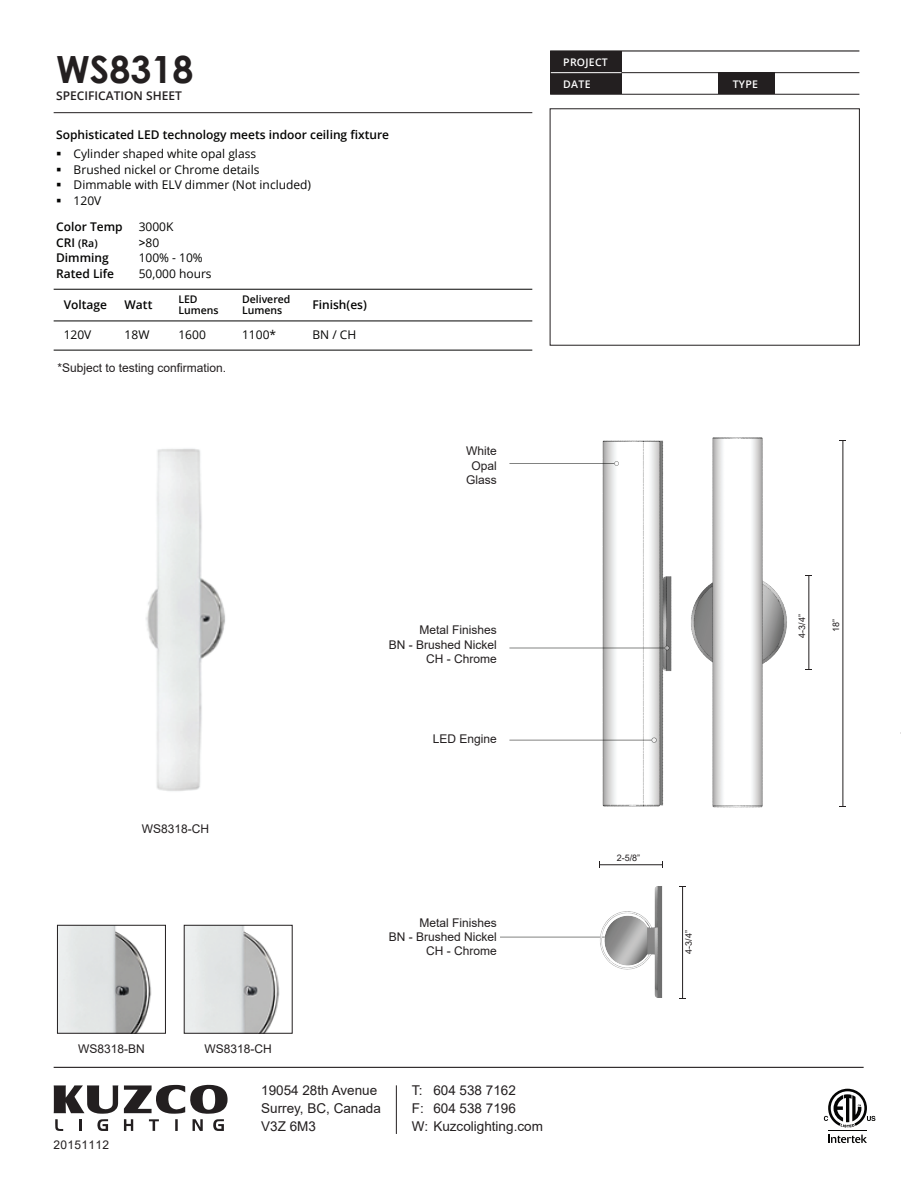
<style>
.page{position:relative;width:918px;height:1188px;background:#fff}
.page>*{position:absolute;margin:0;border:0;box-sizing:border-box;transform-origin:0 0}
.t1{font:700 37.5px "Century Gothic";color:#231f20}
.t2{font:13.5px/18px "Arial";color:#231f20}
.t3{font:12px/14.4px "Arial";color:#231f20;text-align:right}
.t4{font:12px "Open Sans";color:#050504}
.t5{font:600 12px "Open Sans";color:#050504}
.t6{font:600 12px "Open Sans";color:#231f20}
.t7{font:12px "Arial";letter-spacing:.025em;color:#231f20}
.t8{font:600 10.5px/10.5px "Open Sans";color:#050504}
.t9{font:600 10.5px/21.6px "Open Sans";letter-spacing:.025em;color:#fff}
.t10{font:9px "Arial";color:#231f20}
.s1{font-size:12px}
.s2{font-weight:600}
</style>
<div class="page">
<img style="left:509px;top:440px;width:121px;height:367px">
<img style="left:186px;top:927px;width:94px;height:105px">
<img style="left:59px;top:927px;width:93px;height:105px">
<hr style="left:396px;top:1085px;width:1px;height:49px;background:#231f20">
<svg style="left:54px;top:1085px;width:64px;height:46px"></svg>
<svg style="left:124px;top:1085px;width:104px;height:46px"></svg>
<hr style="left:54px;top:1067px;width:810px;height:1px;background:#231f20">
<hr style="left:509px;top:648px;width:158px;height:1px;background:#040503">
<hr style="left:509px;top:463px;width:108px;height:1px;background:#040503">
<svg style="left:614px;top:461px;width:5px;height:5px"></svg>
<hr style="left:509px;top:740px;width:145px;height:1px;background:#040503">
<hr style="left:500px;top:937px;width:116px;height:1px;background:#040503">
<hr style="left:550px;top:94px;width:309px;height:1px;background:#231f20">
<hr style="left:621px;top:72px;width:238px;height:1px;background:#231f20">
<div style="left:550px;top:51px;width:71px;height:22px;background:#231f20"></div>
<div style="left:550px;top:72px;width:71px;height:22px;background:#231f20"></div>
<div style="left:718px;top:72px;width:57px;height:22px;background:#231f20"></div>
<hr style="left:551px;top:72px;width:70px;height:1px;background:#fff">
<hr style="left:550px;top:50px;width:309px;height:2px;background:#231f20">
<svg style="left:828px;top:1135px;width:39px;height:8px"></svg>
<hr style="left:828px;top:1130px;width:39px;height:1px;background:#050504">
<svg style="left:824px;top:1089px;width:51px;height:39px"></svg>
<div style="left:57px;top:925px;width:109px;height:109px;border:1px solid #231f20"></div>
<div style="left:184px;top:925px;width:109px;height:109px;border:1px solid #231f20"></div>
<hr style="left:682px;top:886px;width:1px;height:112px;background:#231f20">
<img style="left:588px;top:861px;width:92px;height:138px">
<img style="left:630px;top:437px;width:216px;height:371px">
<img style="left:146px;top:448px;width:79px;height:343px">
<hr style="left:54px;top:112px;width:478px;height:1px;background:#231f20">
<hr style="left:54px;top:350px;width:478px;height:1px;background:#050504">
<hr style="left:54px;top:289px;width:478px;height:1px;background:#050504">
<hr style="left:54px;top:321px;width:478px;height:1px;background:#050504">
<h1 class="t1" style="left:56px;top:41px;width:139px">WS8318</h1>
<p class="t9" style="left:569px;top:54px;width:46px">PROJECT<br>DATE</p>
<p class="t9" style="left:563px;top:51px;width:46px">PROJECT<br>DATE</p>
<p class="t6" style="left:56px;top:88px;width:127px">SPECIFICATION SHEET</p>
<p class="t5" style="left:56px;top:126px;width:334px">Sophisticated LED technology meets indoor ceiling fixture</p>
<p class="t4" style="left:56px;top:146px;width:201px">▪ Cylinder shaped white opal glass</p>
<p class="t4" style="left:56px;top:161px;width:205px">▪ Brushed nickel or Chrome details</p>
<p class="t4" style="left:56px;top:177px;width:256px">▪ Dimmable with ELV dimmer (Not included)</p>
<p class="t4" style="left:56px;top:192px;width:47px">▪ 120V</p>
<p class="t5" style="left:56px;top:219px;width:68px">Color Temp</p>
<p class="t4" style="left:139px;top:219px;width:36px">3000K</p>
<p class="t8" style="left:56px;top:238px;width:43px"><span class="s1">CRI</span> (Ra)</p>
<p class="t4" style="left:139px;top:234px;width:22px"><span class="s2">&gt;</span>80</p>
<p class="t5" style="left:56px;top:250px;width:54px">Dimming</p>
<p class="t4" style="left:139px;top:250px;width:66px">100% - 10%</p>
<p class="t5" style="left:56px;top:265px;width:59px">Rated Life</p>
<p class="t4" style="left:139px;top:265px;width:74px">50,000 hours</p>
<p class="t5" style="left:64px;top:296px;width:45px">Voltage</p>
<p class="t5" style="left:125px;top:296px;width:29px">Watt</p>
<p class="t8" style="left:178px;top:294px;width:42px">LED<br>Lumens</p>
<p class="t8" style="left:242px;top:294px;width:50px">Delivered<br>Lumens</p>
<p class="t5" style="left:312px;top:296px;width:56px">Finish(es)</p>
<p class="t4" style="left:64px;top:326px;width:29px">120V</p>
<p class="t4" style="left:125px;top:326px;width:26px">18W</p>
<p class="t4" style="left:178px;top:326px;width:29px">1600</p>
<p class="t4" style="left:242px;top:326px;width:36px">1100*</p>
<p class="t4" style="left:312px;top:326px;width:45px">BN / CH</p>
<p class="t3" style="left:57px;top:360px;width:170px">*Subject to testing confirmation.</p>
<p class="t3" style="left:466px;top:444px;width:32px;text-align:center">White<br>Opal<br>Glass</p>
<p class="t9" style="left:733px;top:73px;width:27px">TYPE</p>
<p class="t9" style="left:739px;top:76px;width:27px">TYPE</p>
<p class="t3" style="left:389px;top:623px;width:110px">Metal Finishes<br>BN - Brushed Nickel<br>CH - Chrome</p>
<p class="t3" style="left:142px;top:822px;width:69px">WS8318-CH</p>
<p class="t3" style="left:78px;top:1042px;width:68px">WS8318-BN</p>
<p class="t3" style="left:205px;top:1042px;width:69px">WS8318-CH</p>
<p class="t3" style="left:433px;top:731px;width:66px">LED Engine</p>
<p class="t3" style="left:389px;top:915px;width:110px">Metal Finishes<br>BN - Brushed Nickel<br>CH - Chrome</p>
<p class="t7" style="left:54px;top:1137px;width:57px">20151112</p>
<p class="t2" style="left:261px;top:1081px;width:121px">19054 28th Avenue<br>Surrey, BC, Canada<br>V3Z 6M3</p>
<p class="t2" style="left:412px;top:1081px;width:132px">T: 604 538 7162<br>F: 604 538 7196<br>W: Kuzcolighting.com</p>
<p class="t10" style="left:617px;top:852px;width:25px">2-5/8”</p>
<p class="t10" style="left:682px;top:954px;width:25px;rotate:-90deg">4-3/4”</p>
<p class="t10" style="left:796px;top:638px;width:25px;rotate:-90deg">4-3/4”</p>
<p class="t10" style="left:830px;top:632px;width:15px;rotate:-90deg">18”</p>
</div>
